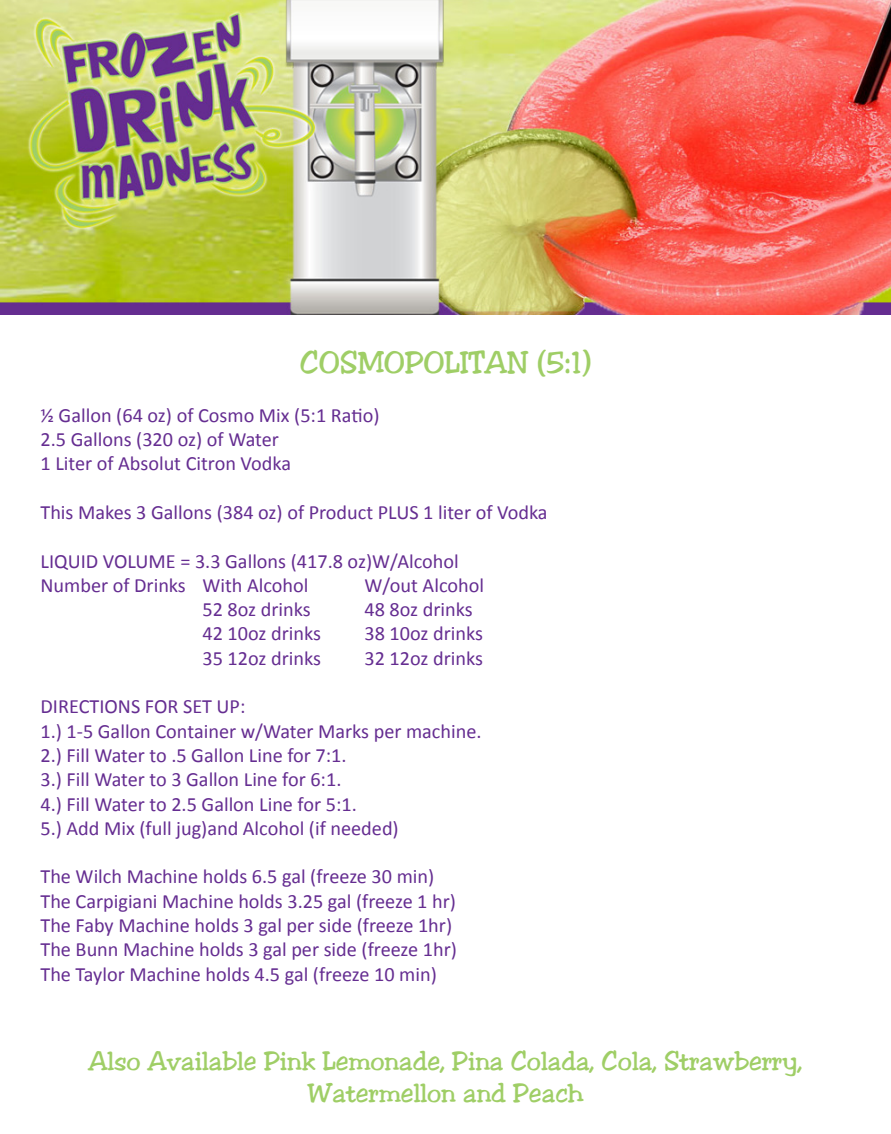
<style>
.page{position:relative;width:891px;height:1134px;background:#fff}
.page>*{position:absolute;margin:0;border:0;box-sizing:border-box;transform-origin:0 0}
.t1{font:31.5px "Jester";color:#9fce66}
.t2{font:27px "Jester";color:#9fce66}
.t3{font:20.25px "Calibri";color:#652d91}
</style>
<div class="page">
<img style="left:0;top:0;width:891px;height:314px">
<p class="t1" style="left:300px;top:344px;width:293px">COSMOPOLITAN (5:1)</p>
<p class="t3" style="left:40px;top:402px;width:341px">½ Gallon (64 oz) of Cosmo Mix (5:1 Ratio)</p>
<p class="t3" style="left:40px;top:427px;width:240px">2.5 Gallons (320 oz) of Water</p>
<p class="t3" style="left:40px;top:451px;width:252px">1 Liter of Absolut Citron Vodka</p>
<p class="t3" style="left:40px;top:500px;width:509px">This Makes 3 Gallons (384 oz) of Product PLUS 1 liter of Vodka</p>
<p class="t3" style="left:40px;top:548px;width:420px">LIQUID VOLUME = 3.3 Gallons (417.8 oz)W/Alcohol</p>
<p class="t3" style="left:40px;top:573px;width:270px">Number of Drinks With Alcohol</p>
<p class="t3" style="left:364px;top:573px;width:121px">W/out Alcohol</p>
<p class="t3" style="left:202px;top:597px;width:110px">52 8oz drinks</p>
<p class="t3" style="left:364px;top:597px;width:110px">48 8oz drinks</p>
<p class="t3" style="left:202px;top:621px;width:120px">42 10oz drinks</p>
<p class="t3" style="left:364px;top:621px;width:120px">38 10oz drinks</p>
<p class="t3" style="left:202px;top:645px;width:120px">35 12oz drinks</p>
<p class="t3" style="left:364px;top:645px;width:120px">32 12oz drinks</p>
<p class="t3" style="left:40px;top:694px;width:207px">DIRECTIONS FOR SET UP:</p>
<p class="t3" style="left:40px;top:718px;width:443px">1.) 1-5 Gallon Container w/Water Marks per machine.</p>
<p class="t3" style="left:40px;top:743px;width:308px">2.) Fill Water to .5 Gallon Line for 7:1.</p>
<p class="t3" style="left:40px;top:767px;width:302px">3.) Fill Water to 3 Gallon Line for 6:1.</p>
<p class="t3" style="left:40px;top:791px;width:318px">4.) Fill Water to 2.5 Gallon Line for 5:1.</p>
<p class="t3" style="left:40px;top:816px;width:360px">5.) Add Mix (full jug)and Alcohol (if needed)</p>
<p class="t3" style="left:40px;top:864px;width:395px">The Wilch Machine holds 6.5 gal (freeze 30 min)</p>
<p class="t3" style="left:40px;top:888px;width:417px">The Carpigiani Machine holds 3.25 gal (freeze 1 hr)</p>
<p class="t3" style="left:40px;top:913px;width:413px">The Faby Machine holds 3 gal per side (freeze 1hr)</p>
<p class="t3" style="left:40px;top:937px;width:418px">The Bunn Machine holds 3 gal per side (freeze 1hr)</p>
<p class="t3" style="left:40px;top:961px;width:398px">The Taylor Machine holds 4.5 gal (freeze 10 min)</p>
<p class="t2" style="left:89px;top:1045px;width:715px">Also Available Pink Lemonade, Pina Colada, Cola, Strawberry,</p>
<p class="t2" style="left:308px;top:1077px;width:277px">Watermellon and Peach</p>
</div>
